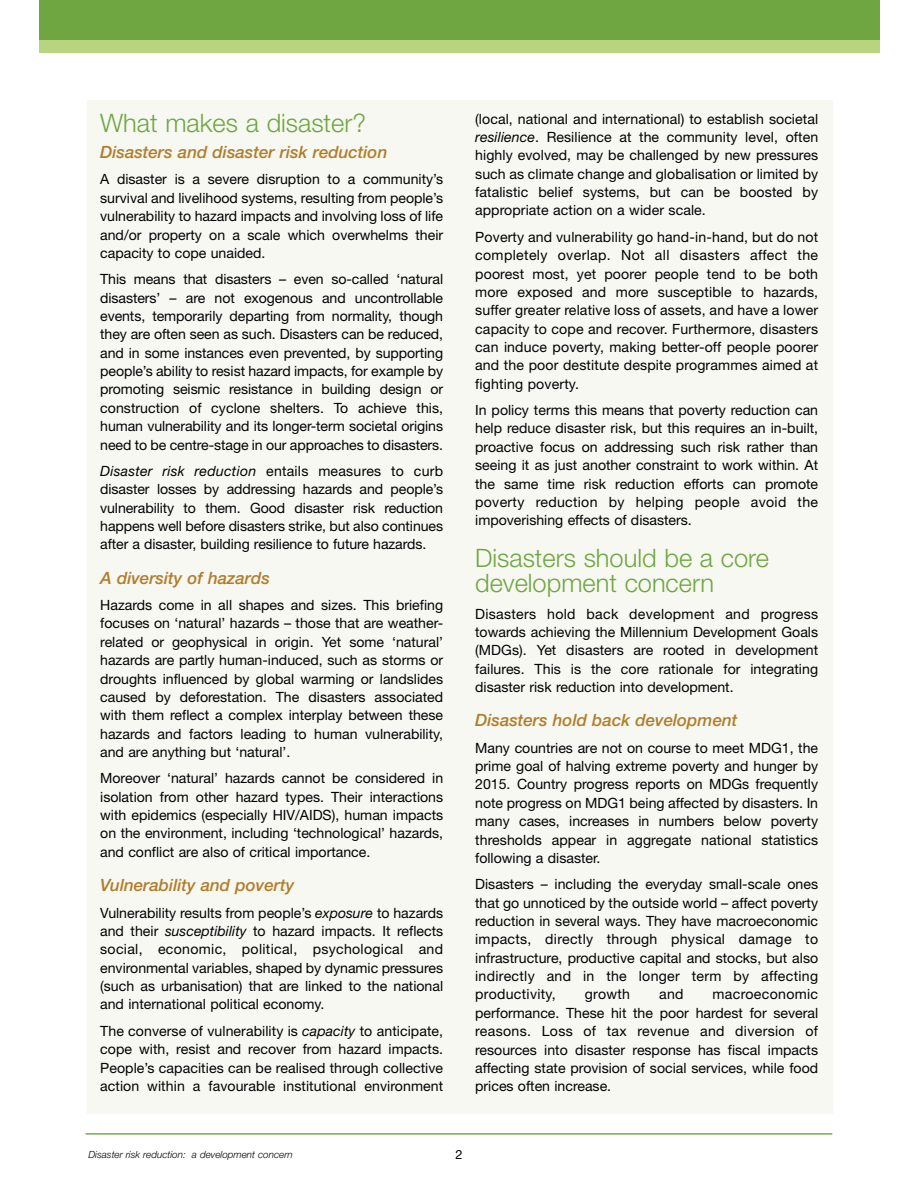
<style>
.page{position:relative;width:918px;height:1188px;background:#fff}
.page>*{position:absolute;margin:0;border:0;box-sizing:border-box;transform-origin:0 0}
.t1{font:300 25.5px/25.5px "Helvetica Neue";color:#6fa642}
.t2{font:italic 500 16.95px "Helvetica Neue";color:#b07d2b}
.t3{font:14.1px/18.3px "Helvetica Neue";color:#010202;text-align:justify}
.t4{font:12.75px "Helvetica Neue";color:#010202}
.t5{font:italic 300 9.9px "Helvetica Neue";color:#010202}
.s1{font-style:italic}
</style>
<div class="page">
<hr style="left:86px;top:1133px;width:746px;height:2px;background:#6fa642">
<div style="left:39px;top:0;width:840px;height:40px;background:#6fa642"></div>
<div style="left:39px;top:40px;width:840px;height:12px;background:#b9d481"></div>
<div style="left:87px;top:100px;width:745px;height:1014px;background:#f7f8f1"></div>
<h1 class="t1" style="left:100px;top:112px;width:267px">What makes a disaster?</h1>
<p class="t2" style="left:100px;top:146px;width:289px">Disasters and disaster risk reduction</p>
<p class="t3" style="left:100px;top:172px;width:344px">A disaster is a severe disruption to a community’s survival and livelihood systems, resulting from people’s vulnerability to hazard impacts and involving loss of life and/or property on a scale which overwhelms their capacity to cope unaided.</p>
<p class="t3" style="left:100px;top:271px;width:344px">This means that disasters – even so-called ‘natural disasters’ – are not exogenous and uncontrollable events, temporarily departing from normality, though they are often seen as such. Disasters can be reduced, and in some instances even prevented, by supporting people’s ability to resist hazard impacts, for example by promoting seismic resistance in building design or construction of cyclone shelters. To achieve this, human vulnerability and its longer-term societal origins need to be centre-stage in our approaches to disasters.</p>
<p class="t3" style="left:100px;top:463px;width:344px"><span class="s1">Disaster risk reduction</span> entails measures to curb disaster losses by addressing hazards and people’s vulnerability to them. Good disaster risk reduction happens well before disasters strike, but also continues after a disaster, building resilience to future hazards.</p>
<p class="t2" style="left:100px;top:572px;width:171px">A diversity of hazards</p>
<p class="t3" style="left:100px;top:597px;width:344px">Hazards come in all shapes and sizes. This briefing focuses on ‘natural’ hazards – those that are weather&shy;related or geophysical in origin. Yet some ‘natural’ hazards are partly human-induced, such as storms or droughts influenced by global warming or landslides caused by deforestation. The disasters associated with them reflect a complex interplay between these hazards and factors leading to human vulnerability, and are anything but ‘natural’.</p>
<p class="t3" style="left:100px;top:771px;width:344px">Moreover ‘natural’ hazards cannot be considered in isolation from other hazard types. Their interactions with epidemics (especially HIV/AIDS), human impacts on the environment, including ‘technological’ hazards, and conflict are also of critical importance.</p>
<p class="t2" style="left:100px;top:879px;width:195px">Vulnerability and poverty</p>
<p class="t3" style="left:100px;top:905px;width:344px">Vulnerability results from people’s <span class="s1">exposure</span> to hazards and their <span class="s1">susceptibility</span> to hazard impacts. It reflects social, economic, political, psychological and environmental variables, shaped by dynamic pressures (such as urbanisation) that are linked to the national and international political economy.</p>
<p class="t3" style="left:100px;top:1023px;width:345px">The converse of vulnerability is <span class="s1">capacity</span> to anticipate, cope with, resist and recover from hazard impacts.<br>People’s capacities can be realised through collective action within a favourable institutional environment</p>
<p class="t3" style="left:475px;top:111px;width:344px">(local, national and international) to establish societal <span class="s1">resilience</span>. Resilience at the community level, often highly evolved, may be challenged by new pressures such as climate change and globalisation or limited by fatalistic belief systems, but can be boosted by appropriate action on a wider scale.</p>
<p class="t3" style="left:475px;top:229px;width:344px">Poverty and vulnerability go hand-in-hand, but do not completely overlap. Not all disasters affect the poorest most, yet poorer people tend to be both more exposed and more susceptible to hazards, suffer greater relative loss of assets, and have a lower capacity to cope and recover. Furthermore, disasters can induce poverty, making better-off people poorer and the poor destitute despite programmes aimed at fighting poverty.</p>
<p class="t3" style="left:475px;top:402px;width:344px">In policy terms this means that poverty reduction can help reduce disaster risk, but this requires an in-built, proactive focus on addressing such risk rather than seeing it as just another constraint to work within. At the same time risk reduction efforts can promote poverty reduction by helping people avoid the impoverishing effects of disasters.</p>
<h1 class="t1" style="left:475px;top:547px;width:295px">Disasters should be a core development concern</h1>
<p class="t3" style="left:475px;top:606px;width:344px">Disasters hold back development and progress towards achieving the Millennium Development Goals (MDGs). Yet disasters are rooted in development failures. This is the core rationale for integrating disaster risk reduction into development.</p>
<p class="t2" style="left:475px;top:714px;width:264px">Disasters hold back development</p>
<p class="t3" style="left:475px;top:740px;width:344px">Many countries are not on course to meet MDG1, the prime goal of halving extreme poverty and hunger by 2015. Country progress reports on MDGs frequently note progress on MDG1 being affected by disasters. In many cases, increases in numbers below poverty thresholds appear in aggregate national statistics following a disaster.</p>
<p class="t3" style="left:475px;top:876px;width:344px">Disasters – including the everyday small-scale ones that go unnoticed by the outside world – affect poverty reduction in several ways. They have macroeconomic impacts, directly through physical damage to infrastructure, productive capital and stocks, but also indirectly and in the longer term by affecting productivity,</p>
<p class="t3" style="left:475px;top:987px;width:344px;text-indent:237px">macroeconomic performance. These hit the poor hardest for several reasons. Loss of tax revenue and diversion of resources into disaster response has fiscal impacts affecting state provision of social services, while food prices often increase.</p>
<p class="t3" style="left:585px;top:987px;width:47px">growth</p>
<p class="t3" style="left:659px;top:987px;width:26px">and</p>
<p class="t5" style="left:88px;top:1151px;width:206px">Disaster risk reduction: a development concern</p>
<p class="t4" style="left:456px;top:1150px;width:9px">2</p>
</div>
